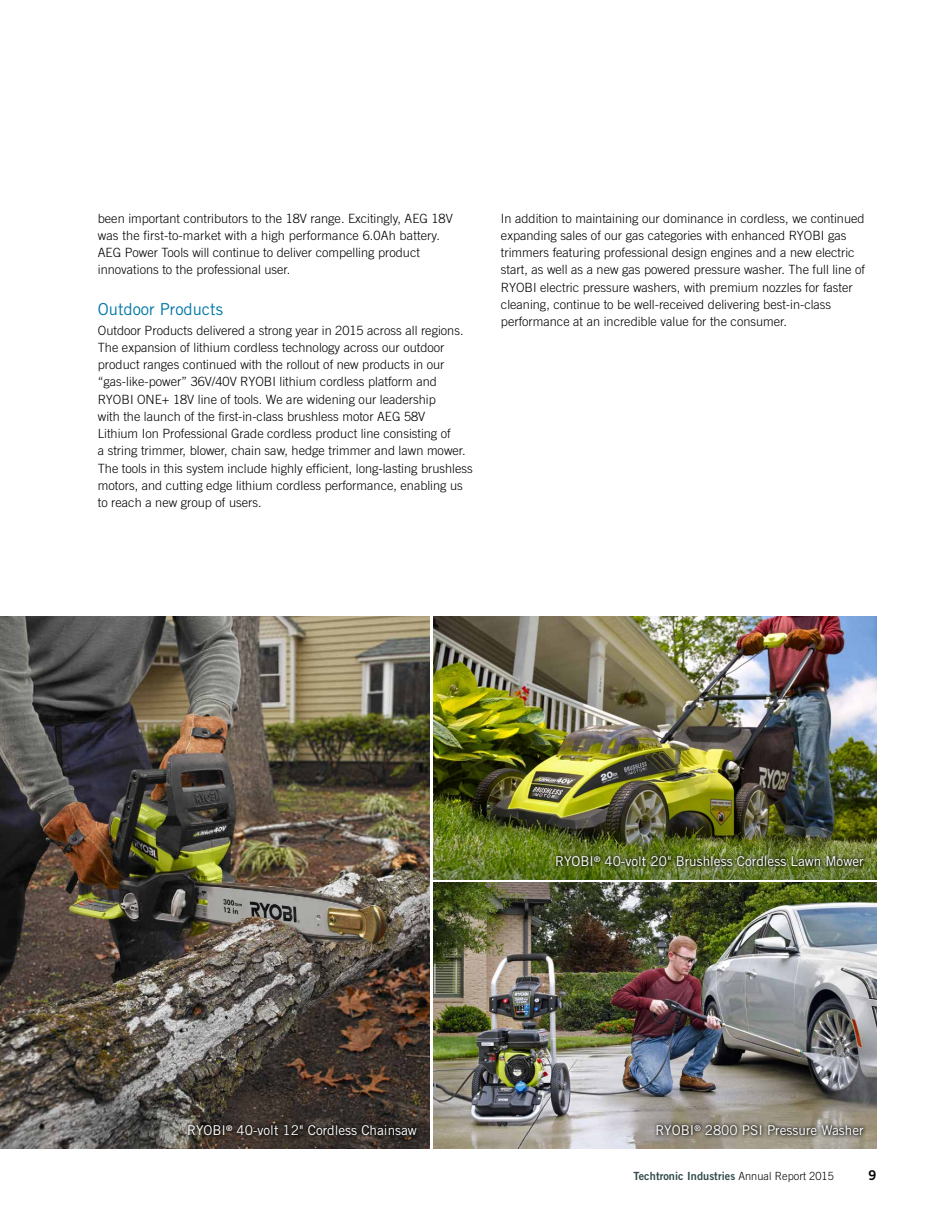
<style>
.page{position:relative;width:936px;height:1212px;background:#fff}
.page>*{position:absolute;margin:0;border:0;box-sizing:border-box;transform-origin:0 0}
.t1{font:16.5px "Trade Gothic";color:#0078a8}
.t2{font:13.5px "Trade Gothic";color:#fff}
.t3{font:13.5px "Trade Gothic Bold Two";color:#000}
.t4{font:300 12.75px/17.2px "Trade Gothic";color:#000}
.t5{font:11.25px "Trade Gothic Bold Two";letter-spacing:.005em;color:#314a4c}
.s1{font-family:"Trade Gothic";font-weight:300;color:#000}
</style>
<div class="page">
<img style="left:433px;top:883px;width:443px;height:265px">
<img style="left:0;top:617px;width:429px;height:531px">
<div style="left:184px;top:1120px;width:237px;height:19px;background:#000;opacity:.8"></div>
<div style="left:652px;top:1120px;width:216px;height:20px;background:#000;opacity:.8"></div>
<img style="left:433px;top:617px;width:443px;height:107px">
<img style="left:433px;top:724px;width:443px;height:155px">
<div style="left:552px;top:851px;width:316px;height:19px;background:#000;opacity:.8"></div>
<p class="t4" style="left:98px;top:209px;width:356px">been important contributors to the 18V range. Excitingly, AEG 18V was the first-to-market with a high performance 6.0Ah battery.<br>AEG Power Tools will continue to deliver compelling product innovations to the professional user.</p>
<p class="t1" style="left:98px;top:299px;width:127px">Outdoor Products</p>
<p class="t4" style="left:98px;top:321px;width:376px">Outdoor Products delivered a strong year in 2015 across all regions.<br>The expansion of lithium cordless technology across our outdoor product ranges continued with the rollout of new products in our “gas-like-power” 36V/40V RYOBI lithium cordless platform and RYOBI ONE+ 18V line of tools. We are widening our leadership<br>with the launch of the first-in-class brushless motor AEG 58V<br>Lithium Ion Professional Grade cordless product line consisting of<br>a string trimmer, blower, chain saw, hedge trimmer and lawn mower.<br>The tools in this system include highly efficient, long-lasting brushless motors, and cutting edge lithium cordless performance, enabling us to reach a new group of users.</p>
<p class="t4" style="left:501px;top:209px;width:365px">In addition to maintaining our dominance in cordless, we continued expanding sales of our gas categories with enhanced RYOBI gas trimmers featuring professional design engines and a new electric start, as well as a new gas powered pressure washer. The full line of RYOBI electric pressure washers, with premium nozzles for faster cleaning, continue to be well-received delivering best-in-class performance at an incredible value for the consumer.</p>
<p class="t2" style="left:555px;top:853px;width:310px">RYOBI<sup>®</sup> 40-volt 20" Brushless Cordless Lawn Mower</p>
<p class="t2" style="left:187px;top:1122px;width:231px">RYOBI<sup>®</sup> 40-volt 12" Cordless Chainsaw</p>
<p class="t2" style="left:655px;top:1122px;width:210px">RYOBI<sup>®</sup> 2800 PSI Pressure Washer</p>
<p class="t5" style="left:633px;top:1169px;width:202px">Techtronic Industries <span class="s1">Annual Report 2015</span></p>
<p class="t3" style="left:868px;top:1167px;width:10px">9</p>
</div>
